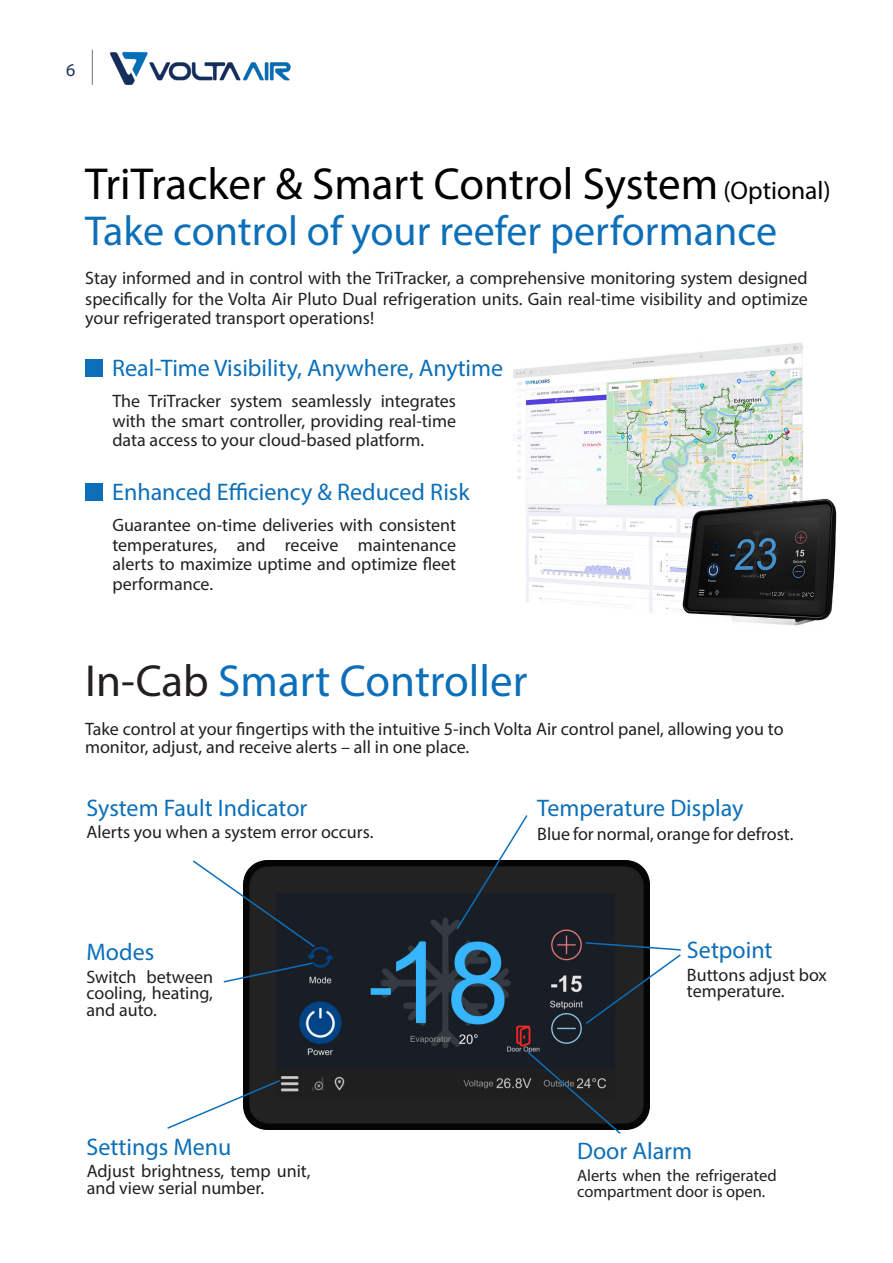
<style>
.page{position:relative;width:893px;height:1263px;background:#fff}
.page>*{position:absolute;margin:0;border:0;box-sizing:border-box;transform-origin:0 0}
.t1{font:45px "Myriad Pro";color:#000}
.t2{font:45px "Myriad Pro";color:#0c6fb8}
.t3{font:42px "Myriad Pro";color:#0c6fb8}
.t4{font:24px "Myriad Pro";color:#0c6fb8}
.t5{font:18px/19.5px "Myriad Pro";color:#231f20;text-align:justify}
.t6{font:18px "Myriad Pro";color:#1b305b}
.t7{font:16.5px/16.5px "Myriad Pro";color:#231f20}
.s1{font-size:25.5px}
.s2{color:#231f20}
</style>
<div class="page">
<img style="left:109px;top:51px;width:182px;height:34px">
<img style="left:513px;top:343px;width:290px;height:271px">
<div style="left:85px;top:359px;width:17px;height:17px;background:#0c6fb8"></div>
<div style="left:85px;top:483px;width:17px;height:17px;background:#0c6fb8"></div>
<img style="left:680px;top:497px;width:157px;height:129px">
<img style="left:243px;top:860px;width:406px;height:269px">
<svg style="left:193px;top:860px;width:123px;height:88px"></svg>
<svg style="left:167px;top:1079px;width:115px;height:51px"></svg>
<svg style="left:455px;top:815px;width:74px;height:116px"></svg>
<svg style="left:584px;top:941px;width:97px;height:84px"></svg>
<svg style="left:526px;top:1050px;width:96px;height:84px;background:#2a2d30"></svg>
<svg style="left:223px;top:961px;width:91px;height:23px"></svg>
<hr style="left:92px;top:50px;width:1px;height:34px;background:#6a6b8b">
<p class="t6" style="left:66px;top:59px;width:11px">6</p>
<p class="t1" style="left:85px;top:156px;width:747px">TriTracker &amp; Smart Control System <span class="s1">(Optional)</span></p>
<p class="t3" style="left:85px;top:205px;width:693px">Take control of your reefer performance</p>
<p class="t5" style="left:85px;top:267px;width:724px;line-height:20.2px">Stay informed and in control with the TriTracker, a comprehensive monitoring system designed specifically for the Volta Air Pluto Dual refrigeration units. Gain real-time visibility and optimize your refrigerated transport operations!</p>
<p class="t4" style="left:112px;top:353px;width:392px">Real-Time Visibility, Anywhere, Anytime</p>
<p class="t5" style="left:112px;top:391px;width:345px">The TriTracker system seamlessly integrates with the smart controller, providing real-time data access to your cloud-based platform.</p>
<p class="t4" style="left:112px;top:477px;width:359px">Enhanced Efficiency &amp; Reduced Risk</p>
<p class="t5" style="left:112px;top:515px;width:345px">Guarantee on-time deliveries with consistent temperatures, and receive maintenance alerts to maximize uptime and optimize fleet performance.</p>
<p class="t2" style="left:85px;top:653px;width:444px"><span class="s2">In-Cab</span> Smart Controller</p>
<p class="t5" style="left:85px;top:719px;width:700px;line-height:18px">Take control at your fingertips with the intuitive 5-inch Volta Air control panel, allowing you to monitor, adjust, and receive alerts – all in one place.</p>
<p class="t4" style="left:87px;top:793px;width:222px">System Fault Indicator</p>
<p class="t5" style="left:87px;top:822px;width:288px">Alerts you when a system error occurs.</p>
<p class="t4" style="left:537px;top:793px;width:208px">Temperature Display</p>
<p class="t5" style="left:537px;top:824px;width:258px">Blue for normal, orange for defrost.</p>
<p class="t4" style="left:87px;top:937px;width:69px">Modes</p>
<p class="t5" style="left:87px;top:968px;width:128px;line-height:16.5px">Switch between cooling, heating, and auto.</p>
<p class="t4" style="left:687px;top:935px;width:87px">Setpoint</p>
<p class="t5" style="left:687px;top:966px;width:141px;line-height:16.5px">Buttons adjust box temperature.</p>
<p class="t4" style="left:87px;top:1132px;width:146px">Settings Menu</p>
<p class="t5" style="left:87px;top:1163px;width:225px;line-height:16.5px">Adjust brightness, temp unit, and view serial number.</p>
<p class="t4" style="left:577px;top:1136px;width:117px">Door Alarm</p>
<p class="t7" style="left:577px;top:1167px;width:201px">Alerts when the refrigerated compartment door is open.</p>
</div>
